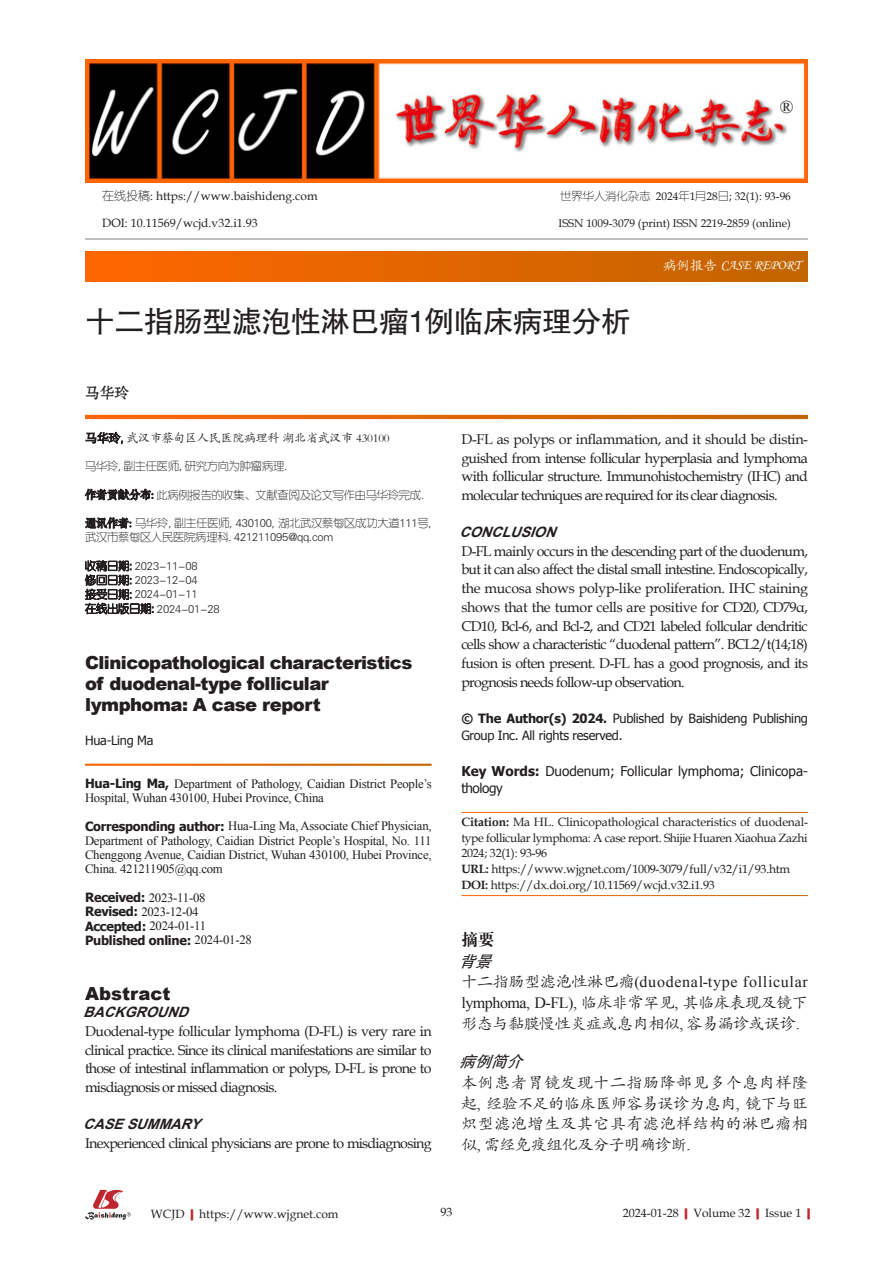
<style>
.page{position:relative;width:893px;height:1263px;background:#fff}
.page>*{position:absolute;margin:0;border:0;box-sizing:border-box;transform-origin:0 0}
._1题目{font:30px "FZHTJW GB1 0";letter-spacing:-.02em;color:#231f20}
.Abstract{font:900 18px/21px "Arial";letter-spacing:-.03em;color:#231f20}
.Abstract-2{font:900 18px "Arial";color:#231f20}
.t1{font:18px "Times New Roman";color:#231f20}
.摘要{font:16.5px "FZDBSJW GB1 0";color:#231f20}
._91中文摘要{font:15.75px/20.7px "FZKTJW GB1 0";letter-spacing:-.03em;color:#231f20;text-align:justify}
._91中文摘要-2{font:italic 15.75px "FZHTJW GB1 0";color:#231f20}
._20作者{font:15px "FZSHJW GB1 0";color:#231f20}
._6英文摘要{font:14.25px/18.8px "Book Antiqua";letter-spacing:-.05em;color:#231f20;text-align:justify}
._6英文摘要-2{font:italic 700 14.25px "Arial";color:#231f20}
._8key_word{font:13.5px/16.8px "Tahoma";color:#231f20}
.t2{font:13.5px "Monotype Corsiva";color:#fff}
._5英文作者{font:12.75px/14.2px "Times New Roman";letter-spacing:-.02em;color:#231f20}
._7版权{font:12.75px/17.2px "Tahoma";letter-spacing:-.015em;color:#231f20}
._5英文作者-2{font:700 12.75px "Tahoma";letter-spacing:-.02em;color:#231f20}
._5英文作者-3{font:12.75px "Tahoma";letter-spacing:-.02em;color:#231f20}
._90key_下文{font:12px/15.8px "Book Antiqua";letter-spacing:-.02em;color:#231f20;text-align:justify}
._90key_下文-2{font:12px "Book Antiqua";color:#231f20}
.t3{font:12px "FZKTJW GB1 0";letter-spacing:-.02em;color:#231f20}
._3作者简介{font:11.25px/14.2px "FZY1 JW GB1 0";letter-spacing:-.02em;color:#231f20}
.t4{font:11.25px "Book Antiqua";color:#231f20}
.s1{font-family:"FZY1 JW GB1 0"}
.s2{font-family:"FZKTJW GB1 0"}
.s3{font-family:"FZZDXJW GB1 0"}
.s4{font-family:"FZSHJW GB1 0"}
.s5{font-family:"Tahoma";font-weight:700}
.s6{font-family:"Times New Roman";font-weight:400}
.s7{font-weight:700}
.s8{font-family:"Times New Roman"}
.s9{font-weight:700;color:#c0262d}
</style>
<div class="page">
<svg style="left:85px;top:431px;width:38px;height:14px"></svg>
<svg style="left:84px;top:488px;width:70px;height:13px"></svg>
<svg style="left:84px;top:517px;width:47px;height:12px"></svg>
<svg style="left:84px;top:560px;width:70px;height:55px"></svg>
<div style="left:85px;top:252px;width:723px;height:29px;background:linear-gradient(to right,#f60,#c16500)"></div>
<hr style="left:85px;top:239px;width:723px;height:1px;background:#808285">
<svg style="left:85px;top:415px;width:723px;height:4px;background:#e06500"></svg>
<img style="left:85px;top:60px;width:723px;height:123px">
<svg style="left:85px;top:1190px;width:46px;height:30px"></svg>
<p class="_90key_下文-2" style="left:102px;top:188px;width:217px"><span class="s1">在线投稿</span>: https://www.baishideng.com</p>
<p class="_90key_下文-2" style="left:102px;top:215px;width:157px">DOI: 10.11569/wcjd.v32.i1.93</p>
<p class="t1" style="left:780px;top:95px;width:15px">®</p>
<p class="t4" style="left:560px;top:188px;width:232px"><span class="s1">世界华人消化杂志</span> 2024<span class="s1">年</span>1<span class="s1">月</span>28<span class="s1">日</span>; 32(1): 93-96</p>
<p class="t4" style="left:559px;top:215px;width:234px">ISSN 1009-3079 (print) ISSN 2219-2859 (online)</p>
<p class="t2" style="left:663px;top:256px;width:139px"><span class="s2">病例报告</span> CASE REPORT</p>
<p class="_1题目" style="left:85px;top:305px;width:547px">十二指肠型滤泡性淋巴瘤1例临床病理分析</p>
<p class="_20作者" style="left:85px;top:385px;width:46px">马华玲</p>
<p class="t3" style="left:85px;top:432px;width:306px"><span class="s3">马华玲,</span> 武汉市蔡甸区人民医院病理科 湖北省武汉市 430100</p>
<p class="_3作者简介" style="left:85px;top:459px;width:204px">马华玲, 副主任医师, 研究方向为肿瘤病理.</p>
<p class="_3作者简介" style="left:85px;top:488px;width:341px"><span class="s4">作者贡献分布:</span> 此病例报告的收集、文献查阅及论文写作由马华玲完成.</p>
<p class="_3作者简介" style="left:85px;top:516px;width:348px"><span class="s4">通讯作者:</span> 马华玲, 副主任医师, 430100, 湖北武汉蔡甸区成功大道111号,武汉市蔡甸区人民医院病理科. 421211095@qq.com</p>
<p class="_3作者简介" style="left:85px;top:559px;width:114px">收稿日期: 2023-11-08</p>
<p class="_3作者简介" style="left:85px;top:573px;width:114px">修回日期: 2023-12-04</p>
<p class="_3作者简介" style="left:85px;top:587px;width:114px">接受日期: 2024-01-11</p>
<p class="_3作者简介" style="left:85px;top:602px;width:136px">在线出版日期: 2024-01-28</p>
<p class="Abstract" style="left:85px;top:651px;width:329px">Clinicopathological characteristics of duodenal-type follicular lymphoma: A case report</p>
<p class="_5英文作者-3" style="left:85px;top:732px;width:70px">Hua-Ling Ma</p>
<p class="_5英文作者" style="left:85px;top:776px;width:348px"><span class="s5">Hua-Ling Ma,</span> Department of Pathology, Caidian District People’s<br>Hospital, Wuhan 430100, Hubei Province, China</p>
<p class="_5英文作者" style="left:85px;top:819px;width:348px;text-align:justify"><span class="s5">Corresponding author:</span> Hua-Ling Ma, Associate Chief Physician, Department of Pathology, Caidian District People’s Hospital, No. 111<br>Chenggong Avenue, Caidian District, Wuhan 430100, Hubei Province, China. 421211905@qq.com</p>
<p class="_5英文作者" style="left:85px;top:890px;width:122px"><span class="s5">Received:</span> 2023-11-08</p>
<p class="_5英文作者" style="left:85px;top:904px;width:115px"><span class="s5">Revised:</span> 2023-12-04</p>
<p class="_5英文作者" style="left:85px;top:918px;width:123px"><span class="s5">Accepted:</span> 2024-01-11</p>
<p class="_5英文作者-2" style="left:85px;top:931px;width:168px">Published online: <span class="s6">2024-01-28</span></p>
<p class="Abstract-2" style="left:85px;top:980px;width:87px">Abstract</p>
<p class="_6英文摘要-2" style="left:83px;top:1003px;width:113px">BACKGROUND</p>
<p class="_6英文摘要" style="left:85px;top:1021px;width:348px">Duodenal-type follicular lymphoma (D-FL) is very rare in clinical practice. Since its clinical manifestations are similar to those of intestinal inflammation or polyps, D-FL is prone to misdiagnosis or missed diagnosis.</p>
<p class="_6英文摘要-2" style="left:83px;top:1114px;width:125px">CASESUMMARY</p>
<p class="_6英文摘要" style="left:85px;top:1133px;width:348px">Inexperienced clinical physicians are prone to misdiagnosing</p>
<p class="_6英文摘要" style="left:461px;top:429px;width:348px">D-FL as polyps or inflammation, and it should be distin&shy;guished from intense follicular hyperplasia and lymphoma with follicular structure. Immunohistochemistry (IHC) and molecular techniques are required for its clear diagnosis.</p>
<p class="_6英文摘要-2" style="left:459px;top:523px;width:105px">CONCLUSION</p>
<p class="_6英文摘要" style="left:461px;top:541px;width:348px">D-FL mainly occurs in the descending part of the duodenum, but it can also affect the distal small intestine. Endoscopically, the mucosa shows polyp-like proliferation. IHC staining shows that the tumor cells are positive for CD20, CD79α, CD10, Bcl-6, and Bcl-2, and CD21 labeled follcular dendritic cells show a characteristic “duodenal pattern”. BCL2/t(14;18) fusion is often present. D-FL has a good prognosis, and its prognosis needs follow-up observation.</p>
<p class="_7版权" style="left:461px;top:709px;width:348px"><span class="s7">© The Author(s) 2024.</span> Published by Baishideng Publishing<br>Group Inc. All rights reserved.</p>
<p class="_8key_word" style="left:461px;top:762px;width:348px"><span class="s7">Key Words:</span> Duodenum; Follicular lymphoma; Clinicopa&shy;thology</p>
<p class="_90key_下文" style="left:461px;top:814px;width:348px"><span class="s7">Citation:</span> Ma HL. Clinicopathological characteristics of duodenal&shy;type follicular lymphoma: A case report. Shijie Huaren Xiaohua Zazhi 2024; 32(1): 93-96</p>
<p class="_90key_下文" style="left:461px;top:861px;width:330px"><span class="s7">URL:</span> https://www.wjgnet.com/1009-3079/full/v32/i1/93.htm</p>
<p class="_90key_下文" style="left:461px;top:877px;width:255px"><span class="s7">DOI:</span> https://dx.doi.org/10.11569/wcjd.v32.i1.93</p>
<p class="摘要" style="left:461px;top:930px;width:34px">摘要</p>
<p class="_91中文摘要-2" style="left:459px;top:952px;width:39px">背景</p>
<p class="_91中文摘要" style="left:461px;top:972px;width:348px">十二指肠型滤泡性淋巴瘤<span class="s8">(duodenal-type follicular lymphoma, D-FL),</span> 临床非常罕见<span class="s8">,</span> 其临床表现及镜下形态与黏膜慢性炎症或息肉相似<span class="s8">,</span> 容易漏诊或误诊<span class="s8">.</span></p>
<p class="_91中文摘要-2" style="left:459px;top:1053px;width:71px">病例简介</p>
<p class="_91中文摘要" style="left:461px;top:1072px;width:348px">本例患者胃镜发现十二指肠降部见多个息肉样隆起<span class="s8">,</span> 经验不足的临床医师容易误诊为息肉<span class="s8">,</span> 镜下与旺炽型滤泡增生及其它具有滤泡样结构的淋巴瘤相似<span class="s8">,</span> 需经免疫组化及分子明确诊断<span class="s8">.</span></p>
<p class="_90key_下文-2" style="left:151px;top:1205px;width:189px">WCJD<span class="s9">|</span>https://www.wjgnet.com</p>
<p class="_90key_下文" style="left:440px;top:1204px;width:13px">93</p>
<p class="_90key_下文-2" style="left:623px;top:1204px;width:195px">2024-01-28<span class="s9">|</span>Volume 32<span class="s9">|</span>Issue 1<span class="s9">|</span></p>
</div>
